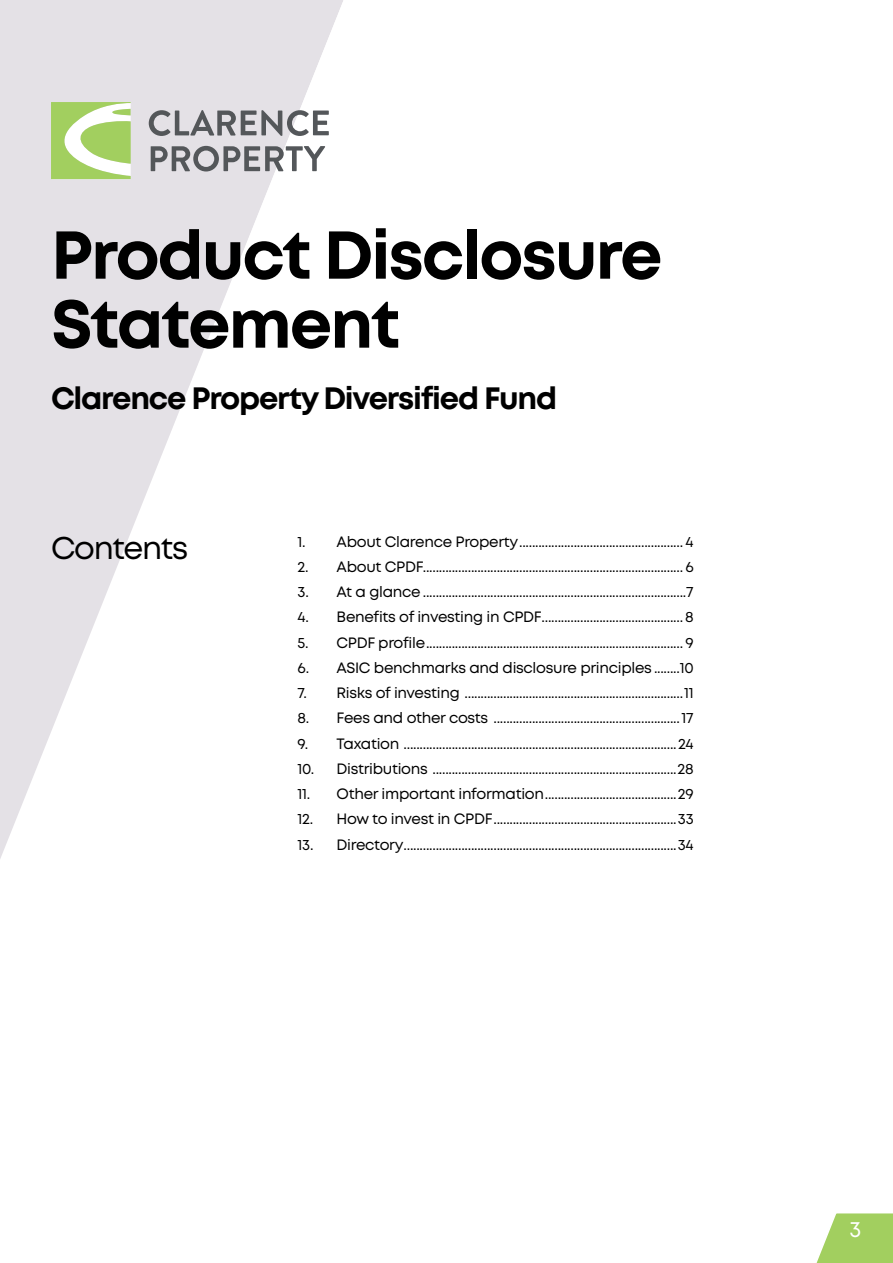
<style>
.page{position:relative;width:893px;height:1263px;background:#fff}
.page>*{position:absolute;margin:0;border:0;box-sizing:border-box;transform-origin:0 0}
.t1{font:700 67.5px/69px "Mont";letter-spacing:-.03em;color:#000}
.t2{font:31.5px "Mont";letter-spacing:-.04em;color:#000}
.t3{font:700 30.9px "Mont";letter-spacing:-.04em;color:#000}
.t4{font:22.2px "Mont";color:#fff}
.t5{font:15px "Mont";letter-spacing:-.02em;color:#000}
</style>
<div class="page">
<svg style="left:0;top:0;width:343px;height:859px"></svg>
<svg style="left:816px;top:1213px;width:77px;height:50px;background:#afd576"></svg>
<svg style="left:149px;top:110px;width:180px;height:26px;background:#aaaaae"></svg>
<svg style="left:151px;top:146px;width:174px;height:25px"></svg>
<svg style="left:51px;top:102px;width:80px;height:77px"></svg>
<h1 class="t1" style="left:51px;top:221px;width:613px">Product Disclosure<br>Statement</h1>
<h3 class="t3" style="left:51px;top:378px;width:508px">Clarence Property Diversified Fund</h3>
<h2 class="t2" style="left:51px;top:527px;width:139px">Contents</h2>
<p class="t5" style="left:298px;top:532px;width:397px">1. About Clarence Property................................................... 4</p>
<p class="t5" style="left:298px;top:557px;width:398px">2. About CPDF................................................................................. 6</p>
<p class="t5" style="left:298px;top:582px;width:398px">3. At a glance ..................................................................................7</p>
<p class="t5" style="left:298px;top:608px;width:397px">4. Benefits of investing in CPDF............................................8</p>
<p class="t5" style="left:298px;top:633px;width:397px">5. CPDF profile................................................................................ 9</p>
<p class="t5" style="left:298px;top:658px;width:397px">6. ASIC benchmarks and disclosure principles ........10</p>
<p class="t5" style="left:298px;top:683px;width:397px">7. Risks of investing ....................................................................11</p>
<p class="t5" style="left:298px;top:709px;width:397px">8. Fees and other costs ..........................................................17</p>
<p class="t5" style="left:298px;top:734px;width:398px">9. Taxation .....................................................................................24</p>
<p class="t5" style="left:298px;top:759px;width:397px">10. Distributions ............................................................................28</p>
<p class="t5" style="left:298px;top:784px;width:397px">11. Other important information.........................................29</p>
<p class="t5" style="left:298px;top:809px;width:398px">12. How to invest in CPDF.........................................................33</p>
<p class="t5" style="left:298px;top:835px;width:397px">13. Directory.....................................................................................34</p>
<h3 class="t4" style="left:849px;top:1215px;width:13px">3</h3>
</div>
